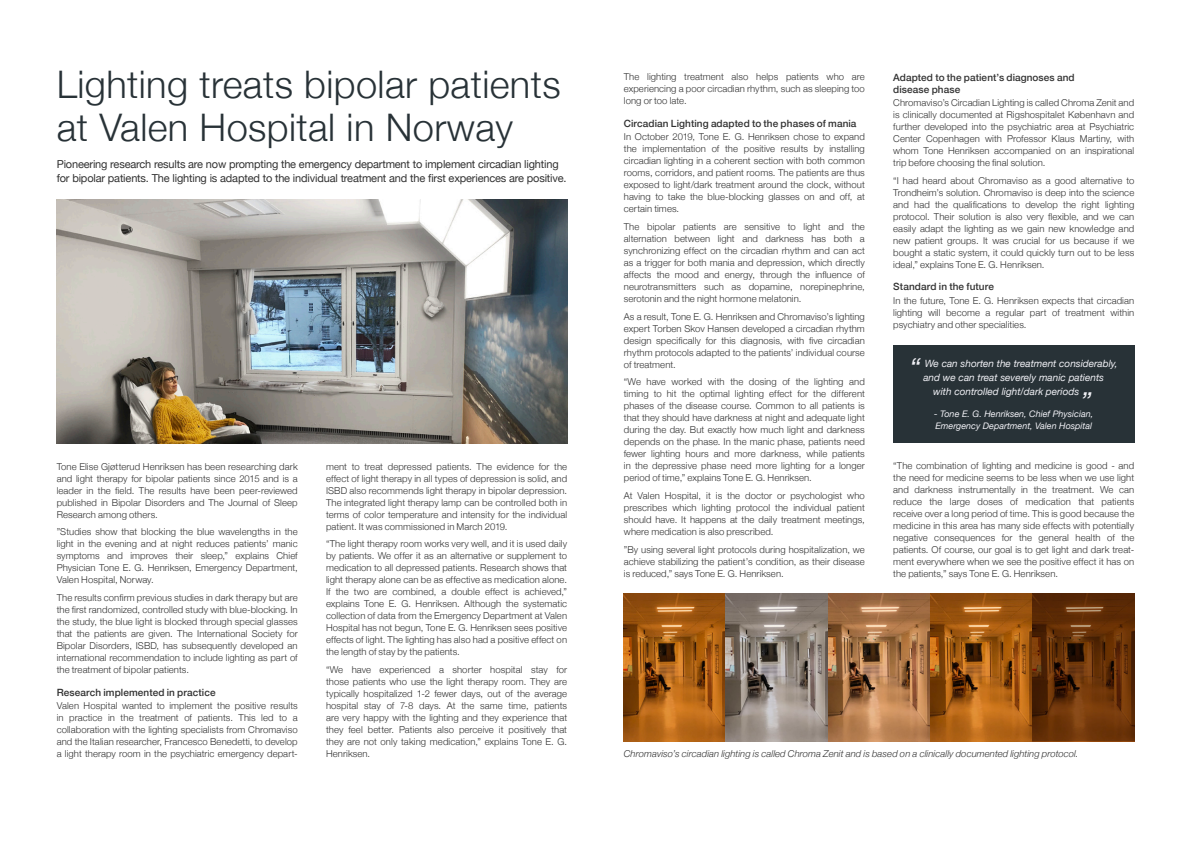
<style>
.page{position:relative;width:1191px;height:842px;background:#fff}
.page>*{position:absolute;margin:0;border:0;box-sizing:border-box;transform-origin:0 0}
.t1{font:300 38px/43px "Helvetica Neue";letter-spacing:.01em;color:#283237}
.t2{font:italic 25px "Helvetica Neue";color:#f0f0f5}
.t3{font:11px/14px "Helvetica Neue";letter-spacing:-.015em;color:#323232}
.Mellemrubrik{font:500 10px/12px "Helvetica Neue";letter-spacing:.01em;color:#323232}
.t4{font:italic 10px "Helvetica Neue";color:#f0f0f5}
.Brødtekst{font:300 9.5px/12px "Helvetica Neue";letter-spacing:.01em;color:#323232;text-align:justify}
.Brødtekst-2{font:italic 300 9.5px "Helvetica Neue";letter-spacing:.01em;color:#323232}
.t5{font:italic 9px/12px "Helvetica Neue";color:#f0f0f5}
</style>
<div class="page">
<div style="left:893px;top:345px;width:241px;height:97px;background:#283237"></div>
<img style="left:57px;top:199px;width:510px;height:244px">
<img style="left:624px;top:594px;width:408px;height:147px">
<svg style="left:1032px;top:594px;width:102px;height:147px;background:#622f08"></svg>
<p class="t1" style="left:57px;top:60px;width:505px">Lighting treats bipolar patients at Valen Hospital in Norway</p>
<p class="t3" style="left:57px;top:158px;width:511px">Pioneering research results are now prompting the emergency department to implement circadian lighting for bipolar patients. The lighting is adapted to the individual treatment and the first experiences are positive.</p>
<p class="Brødtekst" style="left:57px;top:460px;width:242px">Tone Elise Gjøtterud Henriksen has been researching dark and light therapy for bipolar patients since 2015 and is a leader in the field. The results have been peer-reviewed published in Bipolar Disorders and The Journal of Sleep Research among others.</p>
<p class="Brødtekst" style="left:57px;top:525px;width:242px">”Studies show that blocking the blue wavelengths in the light in the evening and at night reduces patients’ manic symptoms and improves their sleep,” explains Chief Physician Tone E. G. Henriksen, Emergency Department, Valen Hospital, Norway.</p>
<p class="Brødtekst" style="left:57px;top:591px;width:242px">The results confirm previous studies in dark therapy but are the first randomized, controlled study with blue-blocking. In the study, the blue light is blocked through special glasses that the patients are given. The International Society for Bipolar Disorders, ISBD, has subsequently developed an international recommendation to include lighting as part of the treatment of bipolar patients.</p>
<p class="Mellemrubrik" style="left:57px;top:685px;width:160px">Research implemented in practice</p>
<p class="Brødtekst" style="left:57px;top:699px;width:242px">Valen Hospital wanted to implement the positive results in practice in the treatment of patients. This led to a collaboration with the lighting specialists from Chromaviso and the Italian researcher, Francesco Benedetti, to develop a light therapy room in the psychiatric emergency depart-</p>
<p class="Brødtekst" style="left:326px;top:460px;width:242px">ment to treat depressed patients. The evidence for the effect of light therapy in all types of depression is solid, and ISBD also recommends light therapy in bipolar depression.<br>The integrated light therapy lamp can be controlled both in terms of color temperature and intensity for the individual patient. It was commissioned in March 2019.</p>
<p class="Brødtekst" style="left:326px;top:537px;width:242px">“The light therapy room works very well, and it is used daily by patients. We offer it as an alternative or supplement to medication to all depressed patients. Research shows that light therapy alone can be as effective as medication alone.<br>If the two are combined, a double effect is achieved,” explains Tone E. G. Henriksen. Although the systematic collection of data from the Emergency Department at Valen Hospital has not begun, Tone E. G. Henriksen sees positive effects of light. The lighting has also had a positive effect on the length of stay by the patients.</p>
<p class="Brødtekst" style="left:326px;top:663px;width:242px">“We have experienced a shorter hospital stay for those patients who use the light therapy room. They are typically hospitalized 1-2 fewer days, out of the average hospital stay of 7-8 days. At the same time, patients are very happy with the lighting and they experience that they feel better. Patients also perceive it positively that they are not only taking medication,” explains Tone E. G.<br>Henriksen.</p>
<p class="Brødtekst" style="left:624px;top:70px;width:242px">The lighting treatment also helps patients who are experiencing a poor circadian rhythm, such as sleeping too long or too late.</p>
<p class="Mellemrubrik" style="left:624px;top:116px;width:234px">Circadian Lighting adapted to the phases of mania</p>
<p class="Brødtekst" style="left:624px;top:130px;width:242px">In October 2019, Tone E. G. Henriksen chose to expand the implementation of the positive results by installing circadian lighting in a coherent section with both common rooms, corridors, and patient rooms. The patients are thus exposed to light/dark treatment around the clock, without having to take the blue-blocking glasses on and off, at certain times.</p>
<p class="Brødtekst" style="left:624px;top:220px;width:242px">The bipolar patients are sensitive to light and the alternation between light and darkness has both a synchronizing effect on the circadian rhythm and can act as a trigger for both mania and depression, which directly affects the mood and energy, through the influence of neurotransmitters such as dopamine, norepinephrine, serotonin and the night hormone melatonin.</p>
<p class="Brødtekst" style="left:624px;top:309px;width:242px">As a result, Tone E. G. Henriksen and Chromaviso’s lighting expert Torben Skov Hansen developed a circadian rhythm design specifically for this diagnosis, with five circadian rhythm protocols adapted to the patients’ individual course of treatment.</p>
<p class="Brødtekst" style="left:624px;top:375px;width:242px">“We have worked with the dosing of the lighting and timing to hit the optimal lighting effect for the different phases of the disease course. Common to all patients is that they should have darkness at night and adequate light during the day. But exactly how much light and darkness depends on the phase. In the manic phase, patients need fewer lighting hours and more darkness, while patients in the depressive phase need more lighting for a longer period of time,” explains Tone E. G. Henriksen.</p>
<p class="Brødtekst" style="left:624px;top:489px;width:242px">At Valen Hospital, it is the doctor or psychologist who prescribes which lighting protocol the individual patient should have. It happens at the daily treatment meetings, where medication is also prescribed.</p>
<p class="Brødtekst" style="left:624px;top:542px;width:242px">”By using several light protocols during hospitalization, we achieve stabilizing the patient’s condition, as their disease is reduced,” says Tone E. G. Henriksen.</p>
<p class="Mellemrubrik" style="left:893px;top:70px;width:183px">Adapted to the patient’s diagnoses and disease phase</p>
<p class="Brødtekst" style="left:893px;top:96px;width:242px">Chromaviso’s Circadian Lighting is called Chroma Zenit and is clinically documented at Rigshospitalet København and further developed into the psychiatric area at Psychiatric Center Copenhagen with Professor Klaus Martiny, with whom Tone Henriksen accompanied on an inspirational trip before choosing the final solution.</p>
<p class="Brødtekst" style="left:893px;top:174px;width:242px">“I had heard about Chromaviso as a good alternative to Trondheim’s solution. Chromaviso is deep into the science and had the qualifications to develop the right lighting protocol. Their solution is also very flexible, and we can easily adapt the lighting as we gain new knowledge and new patient groups. It was crucial for us because if we bought a static system, it could quickly turn out to be less ideal,” explains Tone E. G. Henriksen.</p>
<p class="Mellemrubrik" style="left:893px;top:280px;width:102px">Standard in the future</p>
<p class="Brødtekst" style="left:893px;top:294px;width:242px">In the future, Tone E. G. Henriksen expects that circadian lighting will become a regular part of treatment within psychiatry and other specialities.</p>
<p class="t2" style="left:909px;top:349px;width:12px">“</p>
<p class="t4" style="left:925px;top:356px;width:194px">We can shorten the treatment considerably,</p>
<p class="t4" style="left:923px;top:370px;width:182px">and we can treat severely manic patients</p>
<p class="t4" style="left:933px;top:384px;width:148px">with controlled light/dark periods</p>
<p class="t2" style="left:1083px;top:368px;width:12px">„</p>
<p class="t5" style="left:934px;top:408px;width:160px">- Tone E. G. Henriksen, Chief Physician,<br>Emergency Department, Valen Hospital</p>
<p class="Brødtekst" style="left:893px;top:458px;width:242px">“The combination of lighting and medicine is good - and the need for medicine seems to be less when we use light and darkness instrumentally in the treatment. We can reduce the large doses of medication that patients receive over a long period of time. This is good because the medicine in this area has many side effects with potentially negative consequences for the general health of the patients. Of course, our goal is to get light and dark treat&shy;ment everywhere when we see the positive effect it has on the patients,” says Tone E. G. Henriksen.</p>
<p class="Brødtekst-2" style="left:624px;top:746px;width:456px">Chromaviso’s circadian lighting is called Chroma Zenit and is based on a clinically documented lighting protocol.</p>
</div>
